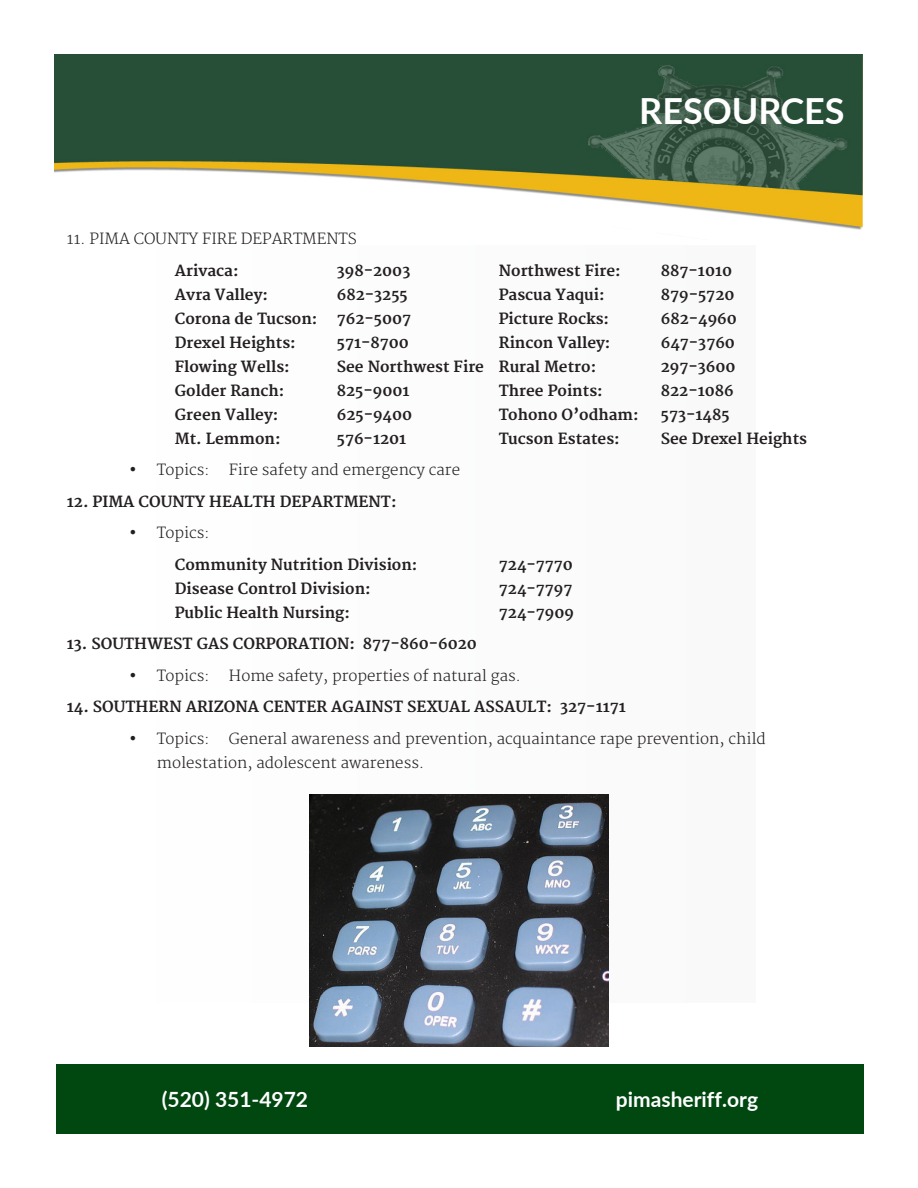
<style>
.page{position:relative;width:918px;height:1188px;background:#fff}
.page>*{position:absolute;margin:0;border:0;box-sizing:border-box;transform-origin:0 0}
.t1{font:700 36px "Lato";color:#fff}
.t2{font:700 21px "Lato";color:#fff}
.t3{font:700 15px "Merriweather";color:#231f20}
.t4{font:300 15px/24px "Merriweather";color:#231f20}
.s1{font-family:"Times New Roman";font-weight:400;font-size:18px}
</style>
<div class="page">
<img style="left:54px;top:54px;width:809px;height:176px">
<img style="left:310px;top:794px;width:298px;height:253px">
<div style="left:56px;top:1065px;width:808px;height:69px;background:#004710"></div>
<p class="t1" style="left:639px;top:84px;width:207px">RESOURCES</p>
<p class="t4" style="left:67px;top:228px;width:292px">11. PIMA COUNTY FIRE DEPARTMENTS</p>
<p class="t3" style="left:175px;top:262px;width:65px">Arivaca:</p>
<p class="t3" style="left:337px;top:262px;width:75px">398-2003</p>
<p class="t3" style="left:499px;top:262px;width:123px">Northwest Fire:</p>
<p class="t3" style="left:661px;top:262px;width:73px">887-1010</p>
<p class="t3" style="left:175px;top:286px;width:95px">Avra Valley:</p>
<p class="t3" style="left:337px;top:286px;width:72px">682-3255</p>
<p class="t3" style="left:499px;top:286px;width:107px">Pascua Yaqui:</p>
<p class="t3" style="left:661px;top:286px;width:75px">879-5720</p>
<p class="t3" style="left:175px;top:310px;width:144px">Corona de Tucson:</p>
<p class="t3" style="left:337px;top:310px;width:76px">762-5007</p>
<p class="t3" style="left:499px;top:310px;width:112px">Picture Rocks:</p>
<p class="t3" style="left:661px;top:310px;width:77px">682-4960</p>
<p class="t3" style="left:175px;top:334px;width:122px">Drexel Heights:</p>
<p class="t3" style="left:337px;top:334px;width:74px">571-8700</p>
<p class="t3" style="left:499px;top:334px;width:113px">Rincon Valley:</p>
<p class="t3" style="left:661px;top:334px;width:76px">647-3760</p>
<p class="t3" style="left:175px;top:358px;width:116px">Flowing Wells:</p>
<p class="t3" style="left:337px;top:358px;width:261px">See Northwest Fire Rural Metro:</p>
<p class="t3" style="left:661px;top:358px;width:76px">297-3600</p>
<p class="t3" style="left:175px;top:382px;width:111px">Golder Ranch:</p>
<p class="t3" style="left:337px;top:382px;width:74px">825-9001</p>
<p class="t3" style="left:499px;top:382px;width:105px">Three Points:</p>
<p class="t3" style="left:661px;top:382px;width:74px">822-1086</p>
<p class="t3" style="left:175px;top:406px;width:105px">Green Valley:</p>
<p class="t3" style="left:337px;top:406px;width:77px">625-9400</p>
<p class="t3" style="left:499px;top:406px;width:141px">Tohono O’odham:</p>
<p class="t3" style="left:661px;top:406px;width:70px">573-1485</p>
<p class="t3" style="left:175px;top:430px;width:107px">Mt. Lemmon:</p>
<p class="t3" style="left:337px;top:430px;width:71px">576-1201</p>
<p class="t3" style="left:499px;top:430px;width:122px">Tucson Estates:</p>
<p class="t3" style="left:661px;top:430px;width:148px">See Drexel Heights</p>
<p class="t4" style="left:130px;top:459px;width:81px"><span class="s1">•</span> Topics:</p>
<p class="t4" style="left:229px;top:459px;width:233px">Fire safety and emergency care</p>
<p class="t3" style="left:67px;top:493px;width:331px">12. PIMA COUNTY HEALTH DEPARTMENT:</p>
<p class="t4" style="left:130px;top:522px;width:81px"><span class="s1">•</span> Topics:</p>
<p class="t3" style="left:175px;top:556px;width:244px">Community Nutrition Division:</p>
<p class="t3" style="left:499px;top:556px;width:76px">724-7770</p>
<p class="t3" style="left:175px;top:580px;width:197px">Disease Control Division:</p>
<p class="t3" style="left:499px;top:580px;width:75px">724-7797</p>
<p class="t3" style="left:175px;top:604px;width:177px">Public Health Nursing:</p>
<p class="t3" style="left:499px;top:604px;width:77px">724-7909</p>
<p class="t3" style="left:67px;top:635px;width:412px">13. SOUTHWEST GAS CORPORATION: 877-860-6020</p>
<p class="t4" style="left:130px;top:664px;width:81px"><span class="s1">•</span> Topics:</p>
<p class="t4" style="left:229px;top:664px;width:294px">Home safety, properties of natural gas.</p>
<p class="t3" style="left:67px;top:698px;width:561px">14. SOUTHERN ARIZONA CENTER AGAINST SEXUAL ASSAULT: 327-1171</p>
<p class="t4" style="left:130px;top:727px;width:81px"><span class="s1">•</span> Topics:</p>
<p class="t4" style="left:157px;top:727px;width:611px;text-indent:72px">General awareness and prevention, acquaintance rape prevention, child molestation, adolescent awareness.</p>
<h2 class="t2" style="left:162px;top:1084px;width:148px">(520) 351-4972</h2>
<h2 class="t2" style="left:616px;top:1084px;width:144px">pimasheriff.org</h2>
</div>
